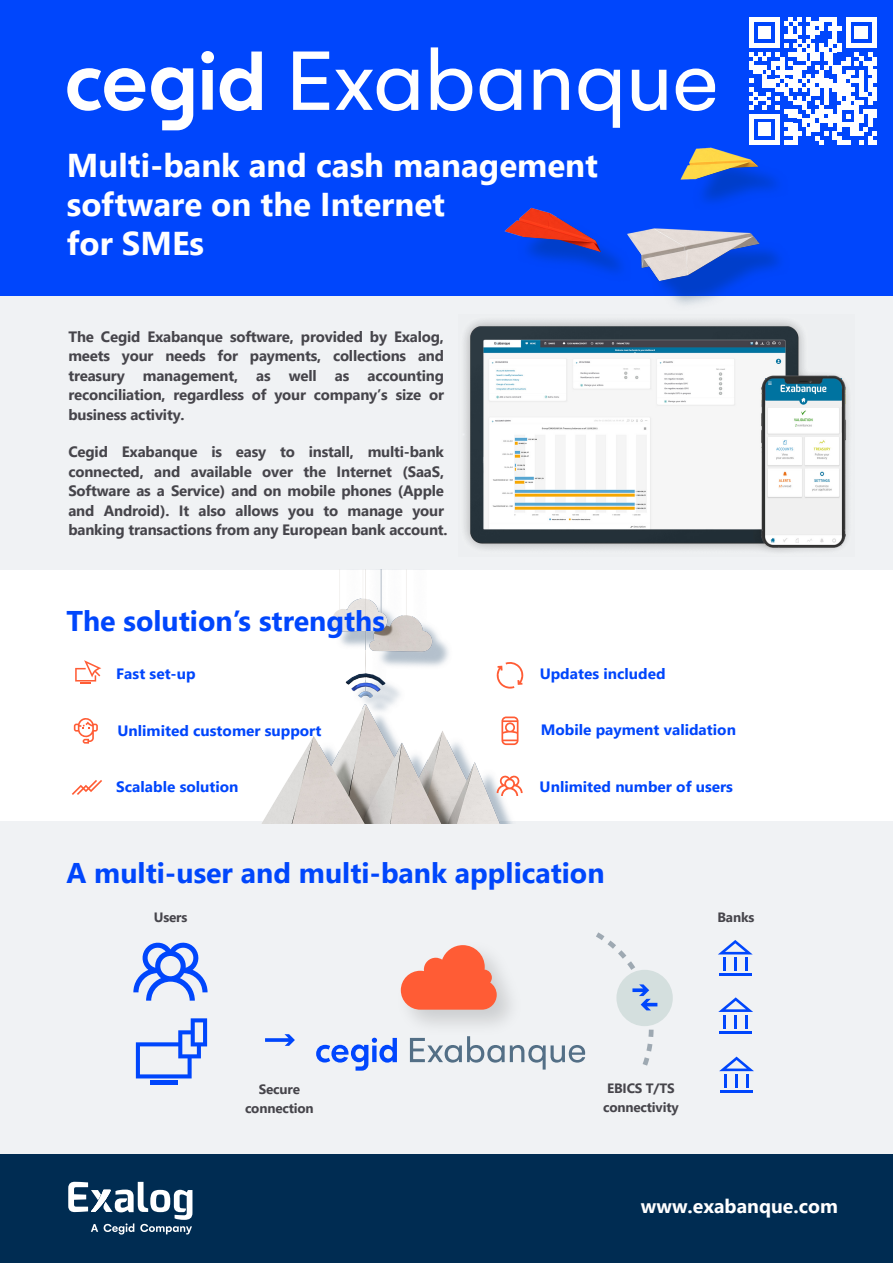
<style>
.page{position:relative;width:893px;height:1263px;background:#fff}
.page>*{position:absolute;margin:0;border:0;box-sizing:border-box;transform-origin:0 0}
.t1{font:700 33px/39px "Segoe UI";color:#fff}
.t2{font:700 28.5px "Segoe UI";color:#0046fc}
.t3{font:700 19.5px "Segoe UI";color:#fff}
.t4{font:700 15px/19.5px "Segoe UI";letter-spacing:-.015em;color:#46454b;text-align:justify}
.t5{font:700 15px "Segoe UI";color:#0046fc}
.t6{font:700 13.5px/19.5px "Segoe UI";letter-spacing:-.015em;color:#46454b;text-align:center}
</style>
<div class="page">
<div style="left:0;top:1153px;width:893px;height:110px;background:#002c52"></div>
<div style="left:0;top:293px;width:893px;height:277px;background:#f0f2f4"></div>
<div style="left:0;top:0;width:893px;height:296px;background:#0046fc"></div>
<img style="left:495px;top:68px;width:286px;height:237px">
<div style="left:0;top:821px;width:893px;height:332px;background:#f0f2f4"></div>
<img style="left:262px;top:570px;width:252px;height:253px">
<svg style="left:401px;top:945px;width:96px;height:65px"></svg>
<svg style="left:265px;top:1034px;width:30px;height:12px"></svg>
<div style="left:616px;top:970px;width:57px;height:56px;background:#d4dfde;border-radius:50%"></div>
<svg style="left:596px;top:932px;width:61px;height:133px"></svg>
<svg style="left:749px;top:17px;width:128px;height:128px"></svg>
<svg style="left:74px;top:718px;width:24px;height:26px"></svg>
<svg style="left:75px;top:660px;width:26px;height:24px"></svg>
<svg style="left:72px;top:780px;width:30px;height:15px"></svg>
<svg style="left:501px;top:716px;width:17px;height:29px"></svg>
<svg style="left:495px;top:661px;width:29px;height:28px"></svg>
<svg style="left:497px;top:775px;width:26px;height:21px"></svg>
<svg style="left:133px;top:942px;width:75px;height:59px"></svg>
<hr style="left:150px;top:1081px;width:28px;height:4px;background:#0046fc">
<svg style="left:136px;top:1018px;width:71px;height:60px"></svg>
<hr style="left:719px;top:973px;width:33px;height:3px;background:#0046fc">
<svg style="left:718px;top:940px;width:35px;height:31px"></svg>
<hr style="left:719px;top:1031px;width:33px;height:3px;background:#0046fc">
<svg style="left:718px;top:997px;width:35px;height:32px"></svg>
<hr style="left:720px;top:1090px;width:33px;height:3px;background:#0046fc">
<hr style="left:724px;top:1074px;width:3px;height:14px;background:#0046fc">
<hr style="left:735px;top:1074px;width:3px;height:14px;background:#0046fc">
<hr style="left:746px;top:1074px;width:3px;height:14px;background:#0046fc">
<svg style="left:719px;top:1056px;width:35px;height:15px"></svg>
<svg style="left:68px;top:1182px;width:124px;height:52px"></svg>
<img style="left:463px;top:319px;width:387px;height:234px">
<svg style="left:151px;top:67px;width:42px;height:63px"></svg>
<svg style="left:201px;top:51px;width:13px;height:59px"></svg>
<svg style="left:220px;top:52px;width:42px;height:59px"></svg>
<svg style="left:67px;top:68px;width:78px;height:43px"></svg>
<svg style="left:293px;top:52px;width:36px;height:58px"></svg>
<svg style="left:335px;top:69px;width:83px;height:42px"></svg>
<svg style="left:431px;top:47px;width:41px;height:64px"></svg>
<svg style="left:480px;top:69px;width:41px;height:42px"></svg>
<svg style="left:534px;top:69px;width:35px;height:41px"></svg>
<svg style="left:578px;top:69px;width:42px;height:59px"></svg>
<svg style="left:632px;top:70px;width:34px;height:41px"></svg>
<svg style="left:676px;top:69px;width:39px;height:42px"></svg>
<svg style="left:316px;top:1038px;width:81px;height:33px"></svg>
<svg style="left:410px;top:1036px;width:175px;height:33px"></svg>
<h1 class="t1" style="left:67px;top:143px;width:533px">Multi-bank and cash management software on the Internet<br>for SMEs</h1>
<p class="t4" style="left:68px;top:325px;width:377px">The Cegid Exabanque software, provided by Exalog, meets your needs for payments, collections and treasury management, as well as accounting reconciliation, regardless of your company’s size or business activity.</p>
<p class="t4" style="left:68px;top:441px;width:381px;text-align:left">Cegid Exabanque is easy to install, multi-bank connected, and available over the Internet (SaaS, Software as a Service) and on mobile phones (Apple and Android). It also allows you to manage your banking transactions from any European bank account.</p>
<h2 class="t2" style="left:66px;top:594px;width:320px">The solution’s strengths</h2>
<p class="t5" style="left:116px;top:660px;width:81px">Fast set-up</p>
<p class="t5" style="left:540px;top:660px;width:127px">Updates included</p>
<p class="t5" style="left:117px;top:717px;width:205px">Unlimited customer support</p>
<p class="t5" style="left:541px;top:715px;width:197px">Mobile payment validation</p>
<p class="t5" style="left:116px;top:772px;width:124px">Scalable solution</p>
<p class="t5" style="left:540px;top:772px;width:195px">Unlimited number of users</p>
<h2 class="t2" style="left:66px;top:846px;width:540px">A multi-user and multi-bank application</h2>
<p class="t6" style="left:154px;top:906px;width:35px">Users</p>
<p class="t6" style="left:717px;top:906px;width:38px">Banks</p>
<p class="t6" style="left:245px;top:1078px;width:70px">Secure connection</p>
<p class="t6" style="left:603px;top:1077px;width:77px;text-align:left">EBICS T/TS connectivity</p>
<h3 class="t3" style="left:641px;top:1188px;width:198px">www.exabanque.com</h3>
</div>
